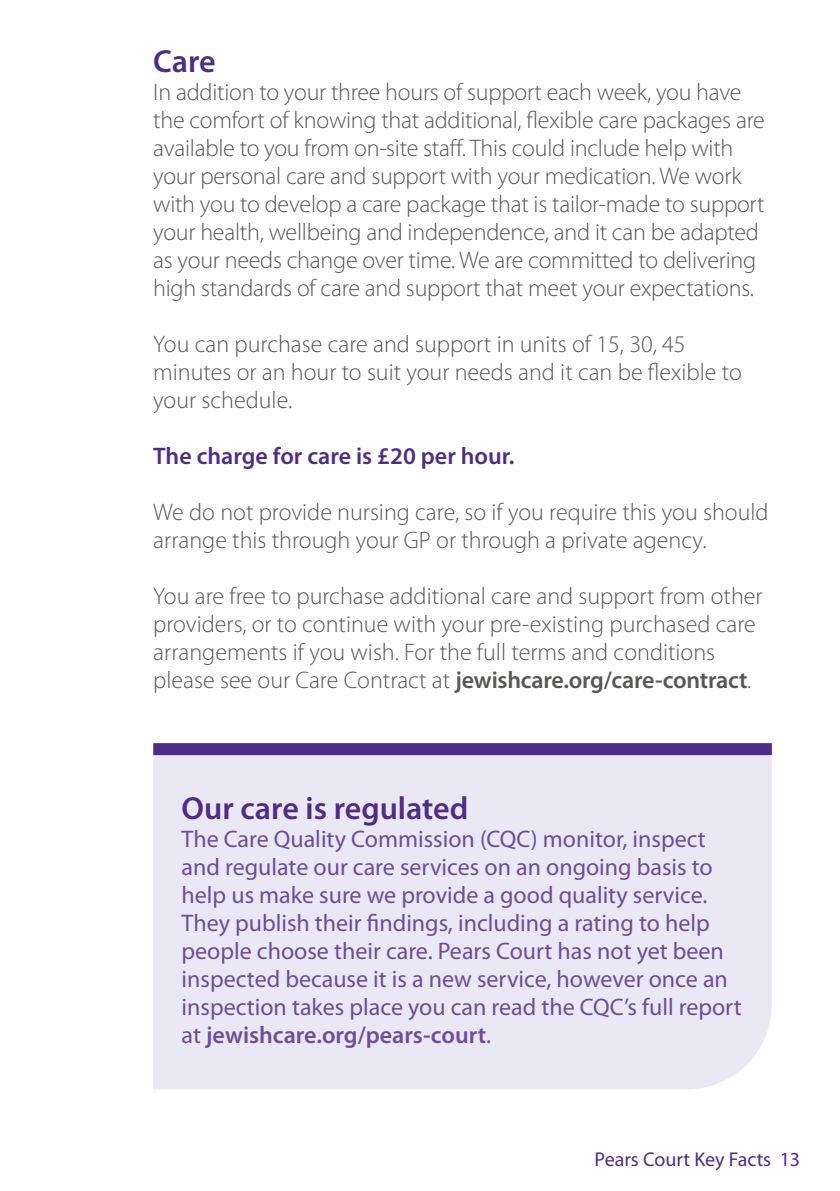
<style>
.page{position:relative;width:840px;height:1191px;background:#fff}
.page>*{position:absolute;margin:0;border:0;box-sizing:border-box;transform-origin:0 0}
.t1{font:600 32px "Myriad Pro";color:#4f2c86}
.t2{font:300 24px/28px "Myriad Pro";letter-spacing:-.01em;color:#575756}
.t3{font:24px/28px "Myriad Pro";color:#6d4d9a}
.t4{font:600 24px "Myriad Pro";color:#4f2c86}
.t5{font:20px "Myriad Pro";color:#4f2c86}
.s1{font-weight:600}
</style>
<div class="page">
<div style="left:153px;top:755px;width:618px;height:334px;background:#ebe8f5"></div>
<div style="left:153px;top:743px;width:618px;height:12px;background:#4f2c86"></div>
<h1 class="t1" style="left:153px;top:44px;width:64px">Care</h1>
<p class="t2" style="left:153px;top:78px;width:613px">In addition to your three hours of support each week, you have the comfort of knowing that additional, flexible care packages are available to you from on-site staff. This could include help with your personal care and support with your medication. We work with you to develop a care package that is tailor-made to support your health, wellbeing and independence, and it can be adapted as your needs change over time. We are committed to delivering high standards of care and support that meet your expectations.</p>
<p class="t2" style="left:153px;top:330px;width:590px">You can purchase care and support in units of 15, 30, 45 minutes or an hour to suit your needs and it can be flexible to your schedule.</p>
<p class="t4" style="left:153px;top:443px;width:363px">The charge for care is £20 per hour.</p>
<p class="t2" style="left:153px;top:498px;width:616px">We do not provide nursing care, so if you require this you should arrange this through your GP or through a private agency.</p>
<p class="t2" style="left:153px;top:582px;width:610px">You are free to purchase additional care and support from other providers, or to continue with your pre-existing purchased care arrangements if you wish. For the full terms and conditions please see our Care Contract at <span class="s1">jewishcare.org/care-contract</span>.</p>
<h1 class="t1" style="left:181px;top:790px;width:288px">Our care is regulated</h1>
<p class="t3" style="left:181px;top:825px;width:561px">The Care Quality Commission (CQC) monitor, inspect and regulate our care services on an ongoing basis to help us make sure we provide a good quality service.<br>They publish their findings, including a rating to help people choose their care. Pears Court has not yet been inspected because it is a new service, however once an inspection takes place you can read the CQC’s full report at <span class="s1">jewishcare.org/pears-court</span>.</p>
<p class="t5" style="left:594px;top:1148px;width:207px">Pears Court Key Facts 13</p>
</div>
